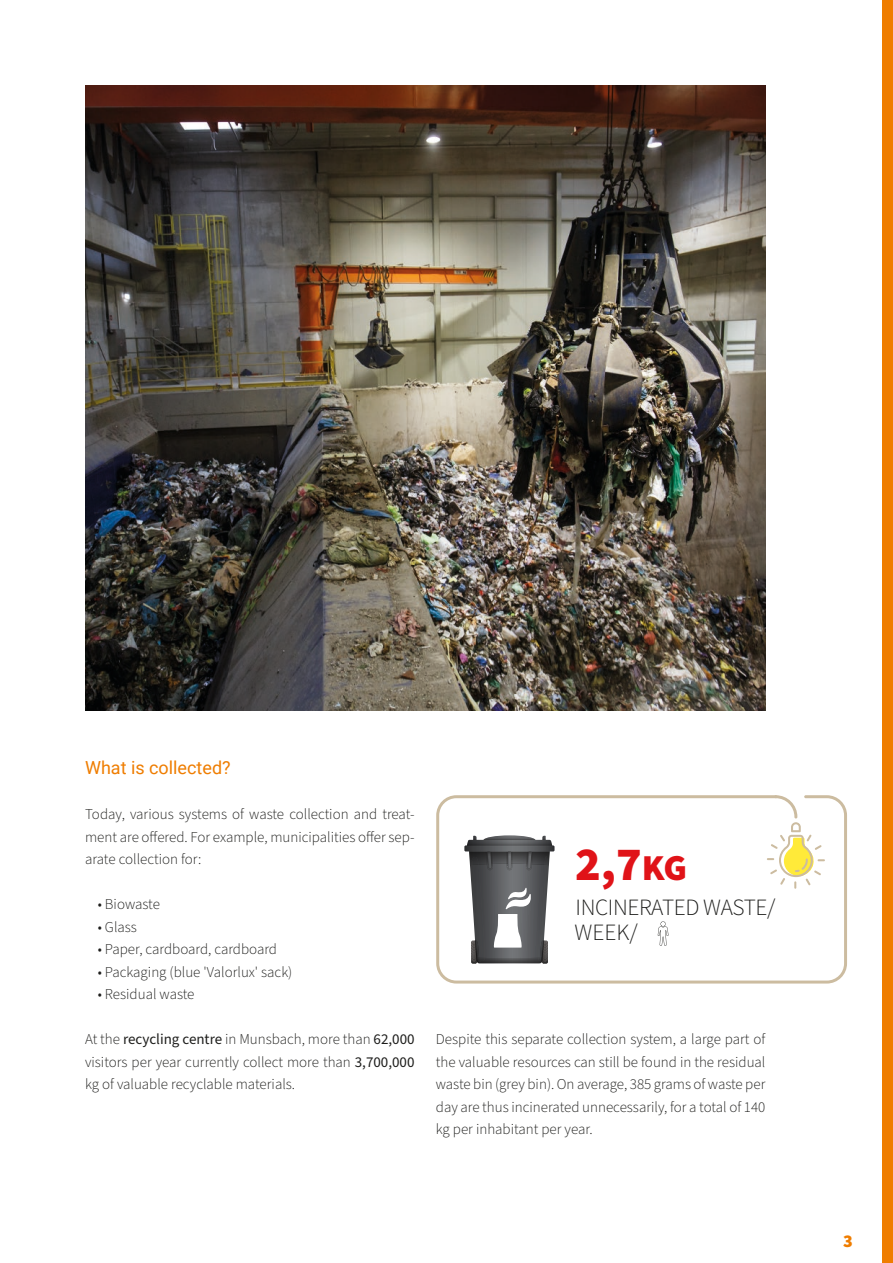
<style>
.page{position:relative;width:893px;height:1263px;background:#fff}
.page>*{position:absolute;margin:0;border:0;box-sizing:border-box;transform-origin:0 0}
.t1{font:900 47.55px "Source Sans Pro";color:#e01318}
.t2{font:300 23.25px/25.5px "Source Sans Pro";letter-spacing:-.02em;color:#1d1d1b}
.t3{font:18px "Roboto";color:#ef7d00}
.t4{font:900 18px "Source Sans Pro";color:#ef7d00}
.t5{font:300 15px/22.5px "Source Sans Pro";color:#1d1d1b;text-align:justify}
.s1{font-weight:400}
.s2{font-size:36.45px}
</style>
<div class="page">
<div style="left:882px;top:0;width:11px;height:1263px;background:#ef7d00"></div>
<img style="left:85px;top:85px;width:680px;height:625px">
<svg style="left:436px;top:795px;width:411px;height:188px"></svg>
<svg style="left:767px;top:795px;width:58px;height:94px"></svg>
<p class="t3" style="left:85px;top:755px;width:147px">What is collected?</p>
<p class="t5" style="left:85px;top:803px;width:331px">Today, various systems of waste collection and treat&shy;ment are offered. For example, municipalities offer sep&shy;arate collection for:</p>
<p class="t5" style="left:98px;top:893px;width:64px">• Biowaste</p>
<p class="t5" style="left:98px;top:916px;width:41px">• Glass</p>
<p class="t5" style="left:98px;top:938px;width:181px">• Paper, cardboard, cardboard</p>
<p class="t5" style="left:98px;top:961px;width:196px">• Packaging (blue 'Valorlux' sack)</p>
<p class="t5" style="left:98px;top:983px;width:98px">• Residual waste</p>
<p class="t5" style="left:85px;top:1028px;width:331px">At the <span class="s1">recycling centre</span> in Munsbach, more than <span class="s1">62,000 </span>visitors per year currently collect more than <span class="s1">3,700,000 </span>kg of valuable recyclable materials.</p>
<p class="t5" style="left:436px;top:1028px;width:331px">Despite this separate collection system, a large part of the valuable resources can still be found in the residual waste bin (grey bin). On average, 385 grams of waste per day are thus incinerated unnecessarily, for a total of 140 kg per inhabitant per year.</p>
<h1 class="t1" style="left:575px;top:831px;width:114px">2,7<span class="s2">KG</span></h1>
<h2 class="t2" style="left:575px;top:895px;width:202px">INCINERATED WASTE/<br>WEEK/</h2>
<p class="t4" style="left:843px;top:1228px;width:11px">3</p>
</div>
